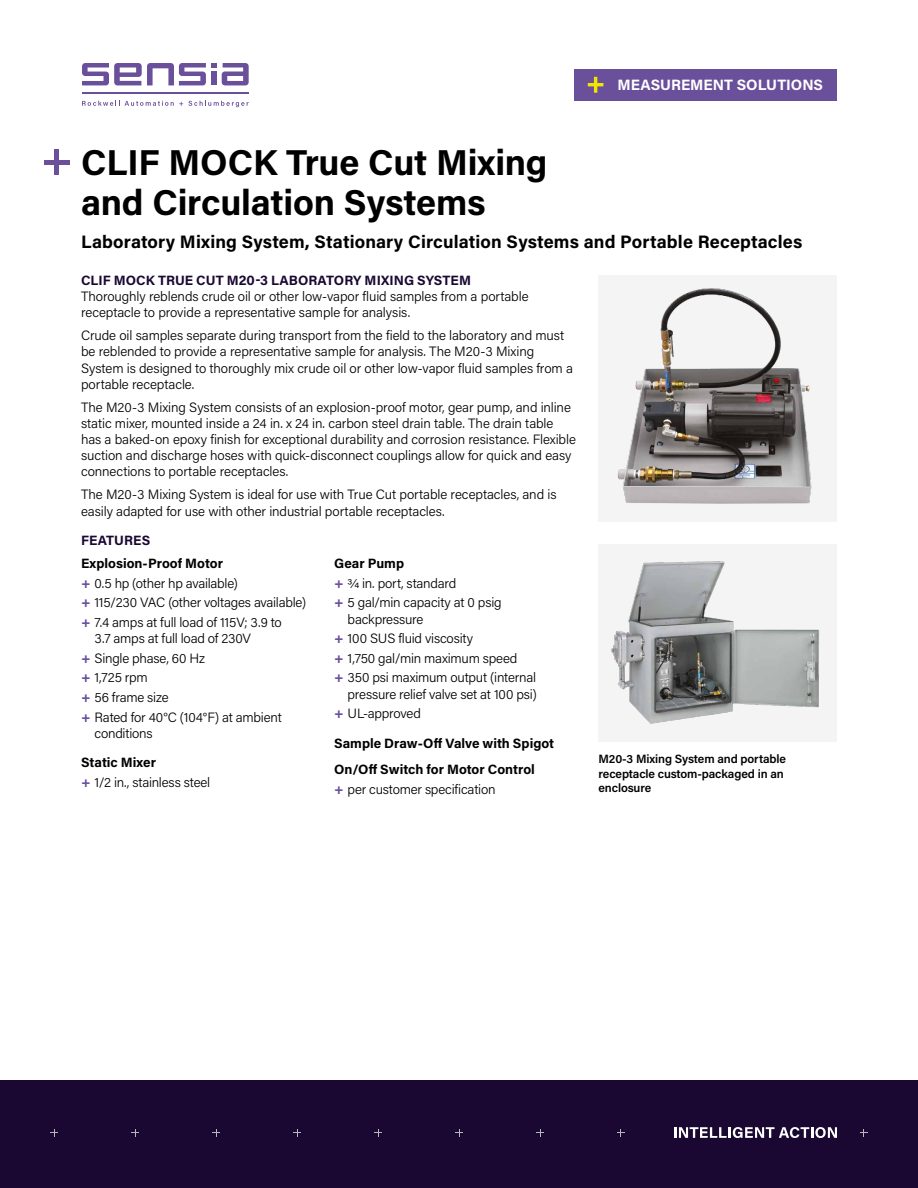
<style>
.page{position:relative;width:918px;height:1188px;background:#fff}
.page>*{position:absolute;margin:0;border:0;box-sizing:border-box;transform-origin:0 0}
.t1{font:700 36px/39.6px "Acumin Pro";letter-spacing:-.005em;color:#000}
.t2{font:700 18px "Acumin Pro";letter-spacing:.01em;color:#000}
.t3{font:700 15px "Acumin Pro";color:#fff}
.t4{font:300 13.5px/19.6px "Acumin Pro";letter-spacing:-.005em;color:#000}
.t5{font:700 13.5px/26.4px "Acumin Pro";color:#000}
.t6{font:700 13.5px "Acumin Pro";letter-spacing:.005em;color:#1a0832}
.t7{font:600 12px/14.4px "Acumin Pro";letter-spacing:-.01em;color:#000}
.s1{font-weight:700}
.s2{font-weight:700;color:#6a4f9b}
</style>
<div class="page">
<div style="left:0;top:1080px;width:918px;height:108px;background:#1a0832"></div>
<div style="left:598px;top:275px;width:239px;height:246px;background:#f4f4f4"></div>
<img style="left:617px;top:288px;width:195px;height:216px">
<div style="left:598px;top:544px;width:239px;height:198px;background:#f4f4f4"></div>
<img style="left:611px;top:561px;width:208px;height:163px">
<div style="left:574px;top:69px;width:263px;height:32px;background:#6a4f9b"></div>
<svg style="left:588px;top:77px;width:15px;height:16px"></svg>
<svg style="left:82px;top:63px;width:167px;height:22px"></svg>
<div style="left:211px;top:71px;width:6px;height:14px;background:#6a4f9b"></div>
<hr style="left:82px;top:93px;width:167px;height:1px;background:#6a4f9b">
<svg style="left:82px;top:101px;width:167px;height:6px"></svg>
<svg style="left:617px;top:1129px;width:8px;height:7px"></svg>
<svg style="left:536px;top:1129px;width:8px;height:7px"></svg>
<svg style="left:455px;top:1129px;width:8px;height:7px"></svg>
<svg style="left:374px;top:1129px;width:8px;height:7px"></svg>
<svg style="left:293px;top:1129px;width:8px;height:7px"></svg>
<svg style="left:212px;top:1129px;width:8px;height:7px"></svg>
<svg style="left:131px;top:1129px;width:8px;height:7px"></svg>
<svg style="left:50px;top:1129px;width:8px;height:7px"></svg>
<svg style="left:860px;top:1129px;width:8px;height:7px"></svg>
<svg style="left:674px;top:1127px;width:163px;height:11px"></svg>
<hr style="left:55px;top:150px;width:4px;height:25px;background:#6a4f9b">
<div style="left:44px;top:160px;width:26px;height:5px;background:#6a4f9b"></div>
<p class="t3" style="left:617px;top:74px;width:207px">MEASUREMENT SOLUTIONS</p>
<h1 class="t1" style="left:81px;top:141px;width:468px">CLIF MOCK True Cut Mixing and Circulation Systems</h1>
<h2 class="t2" style="left:81px;top:229px;width:723px">Laboratory Mixing System, Stationary Circulation Systems and Portable Receptacles</h2>
<p class="t6" style="left:81px;top:271px;width:392px">CLIF MOCK TRUE CUT M20-3 LABORATORY MIXING SYSTEM</p>
<p class="t4" style="left:81px;top:288px;width:449px;line-height:16.2px">Thoroughly reblends crude oil or other low-vapor fluid samples from a portable receptacle to provide a representative sample for analysis.</p>
<p class="t4" style="left:81px;top:327px;width:494px;line-height:16.2px">Crude oil samples separate during transport from the field to the laboratory and must be reblended to provide a representative sample for analysis. The M20-3 Mixing System is designed to thoroughly mix crude oil or other low-vapor fluid samples from a portable receptacle.</p>
<p class="t4" style="left:81px;top:398px;width:497px;line-height:16.2px">The M20-3 Mixing System consists of an explosion-proof motor, gear pump, and inline static mixer, mounted inside a 24 in. x 24 in. carbon steel drain table. The drain table has a baked-on epoxy finish for exceptional durability and corrosion resistance. Flexible suction and discharge hoses with quick-disconnect couplings allow for quick and easy connections to portable receptacles.</p>
<p class="t4" style="left:81px;top:486px;width:477px;line-height:16.2px">The M20-3 Mixing System is ideal for use with True Cut portable receptacles, and is easily adapted for use with other industrial portable receptacles.</p>
<p class="t6" style="left:81px;top:531px;width:71px">FEATURES</p>
<p class="t4" style="left:81px;top:553px;width:227px"><span class="s1">Explosion-Proof Motor<br></span><span class="s2">+</span> 0.5 hp (other hp available)<br><span class="s2">+</span> 115/230 VAC (other voltages available) <span class="s2">+</span> 7.4 amps at full load of 115V; 3.9 to</p>
<p class="t4" style="left:81px;top:628px;width:202px;text-indent:14px">3.7 amps at full load of 230V<br><span class="s2">+</span> Single phase, 60 Hz<br><span class="s2">+</span> 1,725 rpm<br><span class="s2">+</span> 56 frame size<br><span class="s2">+</span> Rated for 40°C (104°F) at ambient</p>
<p class="t4" style="left:94px;top:723px;width:60px">conditions</p>
<p class="t4" style="left:81px;top:752px;width:131px"><span class="s1">Static Mixer<br></span><span class="s2">+</span> 1/2 in., stainless steel</p>
<p class="t4" style="left:334px;top:553px;width:169px"><span class="s1">Gear Pump<br></span><span class="s2">+</span> 3/4 in. port, standard<br><span class="s2">+</span> 5 gal/min capacity at 0 psig</p>
<p class="t4" style="left:334px;top:609px;width:203px;text-indent:14px">backpressure<br><span class="s2">+</span> 100 SUS fluid viscosity<br><span class="s2">+</span> 1,750 gal/min maximum speed<br><span class="s2">+</span> 350 psi maximum output (internal</p>
<p class="t4" style="left:334px;top:683px;width:204px;text-indent:14px">pressure relief valve set at 100 psi) <span class="s2">+</span> UL-approved</p>
<p class="t5" style="left:334px;top:729px;width:222px">Sample Draw-Off Valve with Spigot<br>On/Off Switch for Motor Control</p>
<p class="t4" style="left:334px;top:779px;width:163px"><span class="s2">+</span> per customer specification</p>
<p class="t7" style="left:598px;top:752px;width:189px">M20-3 Mixing System and portable receptacle custom-packaged in an enclosure</p>
</div>
